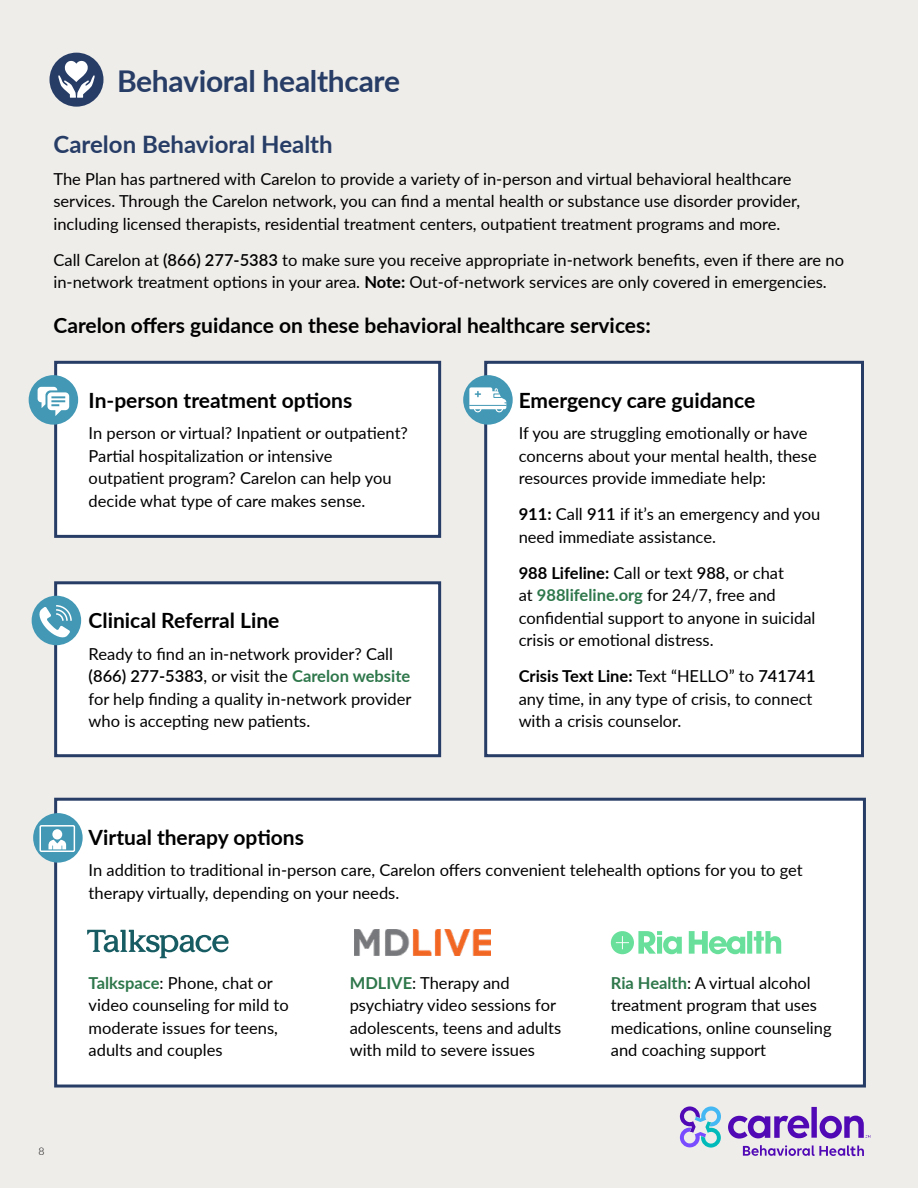
<style>
.page{position:relative;width:918px;height:1188px;background:#efedea}
.page>*{position:absolute;margin:0;border:0;box-sizing:border-box;transform-origin:0 0}
.t1{font:700 30px "Lato";letter-spacing:-.01em;color:#273d66}
.t2{font:700 24px "Lato";color:#273d66}
.t3{font:700 21px "Lato";color:#000}
.t4{font:16.5px/22.5px "Lato";color:#000}
.t5{font:300 10.5px "Lato";color:#000}
.s1{font-weight:600}
.s2{font-weight:700}
.s3{font-weight:700;color:#2e774b}
</style>
<div class="page">
<div style="left:56px;top:583px;width:384px;height:173px;background:#fff"></div>
<div style="left:54px;top:581px;width:387px;height:176px;border:3px solid #273d66"></div>
<div style="left:56px;top:799px;width:808px;height:287px;background:#fff"></div>
<div style="left:54px;top:798px;width:812px;height:290px;border:3px solid #273d66"></div>
<div style="left:486px;top:362px;width:376px;height:394px;background:#fff"></div>
<div style="left:484px;top:361px;width:380px;height:396px;border:3px solid #273d66"></div>
<svg style="left:743px;top:1145px;width:121px;height:11px"></svg>
<svg style="left:728px;top:1107px;width:143px;height:32px"></svg>
<svg style="left:680px;top:1106px;width:41px;height:42px"></svg>
<svg style="left:87px;top:930px;width:142px;height:28px"></svg>
<img style="left:354px;top:930px;width:136px;height:25px">
<svg style="left:611px;top:931px;width:170px;height:23px"></svg>
<div style="left:56px;top:362px;width:384px;height:174px;background:#fff"></div>
<div style="left:54px;top:361px;width:387px;height:177px;border:3px solid #273d66"></div>
<div style="left:50px;top:53px;width:54px;height:54px;background:#273d66;border-radius:50%"></div>
<svg style="left:58px;top:60px;width:37px;height:38px"></svg>
<div style="left:29px;top:375px;width:49px;height:50px;background:#4298b5;border-radius:50%"></div>
<svg style="left:38px;top:387px;width:31px;height:29px"></svg>
<div style="left:463px;top:375px;width:50px;height:50px;background:#4298b5;border-radius:50%"></div>
<div style="left:33px;top:813px;width:50px;height:50px;background:#4298b5;border-radius:50%"></div>
<div style="left:52px;top:829px;width:10px;height:10px;background:#fff;border-radius:50%"></div>
<svg style="left:48px;top:840px;width:18px;height:9px"></svg>
<div style="left:39px;top:825px;width:36px;height:27px;border:2px solid #fff"></div>
<div style="left:32px;top:596px;width:49px;height:49px;background:#4298b5;border-radius:50%"></div>
<svg style="left:37px;top:604px;width:35px;height:35px"></svg>
<svg style="left:469px;top:387px;width:37px;height:26px"></svg>
<hr style="left:469px;top:405px;width:38px;height:1px;background:#4298b5">
<h1 class="t1" style="left:117px;top:59px;width:285px">Behavioral healthcare</h1>
<h2 class="t2" style="left:53px;top:127px;width:281px">Carelon Behavioral Health</h2>
<p class="t4" style="left:53px;top:167px;width:748px">The Plan has partnered with Carelon to provide a variety of in-person and virtual behavioral healthcare services. Through the Carelon network, you can find a mental health or substance use disorder provider, including licensed therapists, residential treatment centers, outpatient treatment programs and more.</p>
<p class="t4" style="left:53px;top:248px;width:792px">Call Carelon at <span class="s1">(866) 277-5383</span> to make sure you receive appropriate in-network benefits, even if there are no in-network treatment options in your area. <span class="s2">Note:</span> Out-of-network services are only covered in emergencies.</p>
<p class="t3" style="left:53px;top:310px;width:599px">Carelon offers guidance on these behavioral healthcare services:</p>
<p class="t3" style="left:89px;top:385px;width:265px">In-person treatment options</p>
<p class="t4" style="left:89px;top:421px;width:321px">In person or virtual? Inpatient or outpatient?<br>Partial hospitalization or intensive outpatient program? Carelon can help you decide what type of care makes sense.</p>
<p class="t3" style="left:89px;top:605px;width:192px">Clinical Referral Line</p>
<p class="t4" style="left:89px;top:642px;width:324px">Ready to find an in-network provider? Call <span class="s1">(866) 277-5383</span>, or visit the <span class="s3">Carelon website </span>for help finding a quality in-network provider who is accepting new patients.</p>
<p class="t3" style="left:519px;top:385px;width:238px">Emergency care guidance</p>
<p class="t4" style="left:519px;top:421px;width:300px">If you are struggling emotionally or have concerns about your mental health, these resources provide immediate help:</p>
<p class="t4" style="left:519px;top:502px;width:303px"><span class="s2">911:</span> Call <span class="s1">911</span> if it’s an emergency and you need immediate assistance.</p>
<p class="t4" style="left:519px;top:561px;width:298px"><span class="s2">988 Lifeline:</span> Call or text <span class="s1">988,</span> or chat<br>at <span class="s3">988lifeline.org</span> for 24/7, free and confidential support to anyone in suicidal crisis or emotional distress.</p>
<p class="t4" style="left:519px;top:664px;width:299px"><span class="s2">Crisis Text Line:</span> Text “HELLO” to <span class="s1">741741 </span>any time, in any type of crisis, to connect with a crisis counselor.</p>
<p class="t5" style="left:38px;top:1144px;width:8px">8</p>
<p class="t3" style="left:89px;top:822px;width:217px">Virtual therapy options</p>
<p class="t4" style="left:89px;top:858px;width:716px">In addition to traditional in-person care, Carelon offers convenient telehealth options for you to get therapy virtually, depending on your needs.</p>
<p class="t4" style="left:89px;top:971px;width:202px"><span class="s3">Talkspace</span>: Phone, chat or video counseling for mild to moderate issues for teens, adults and couples</p>
<p class="t4" style="left:350px;top:971px;width:213px"><span class="s3">MDLIVE</span>: Therapy and psychiatry video sessions for adolescents, teens and adults with mild to severe issues</p>
<p class="t4" style="left:611px;top:971px;width:222px"><span class="s3">Ria Health</span>: A virtual alcohol treatment program that uses medications, online counseling and coaching support</p>
</div>
